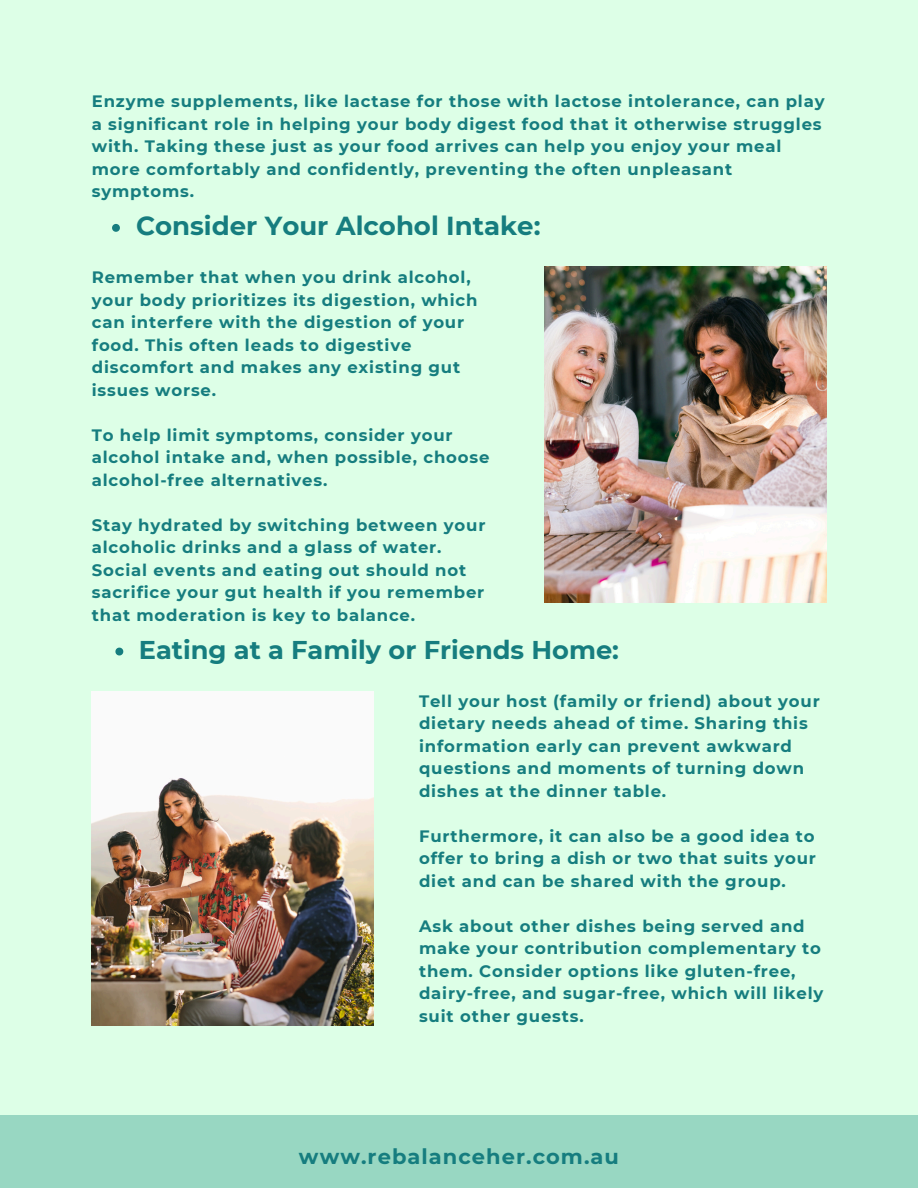
<style>
.page{position:relative;width:918px;height:1188px;background:#ddffe7}
.page>*{position:absolute;margin:0;border:0;box-sizing:border-box;transform-origin:0 0}
.t1{font:700 25.95px "Montserrat";color:#167d7f}
.t2{font:700 25.65px "Montserrat";color:#167d7f}
.t3{font:700 21px "Montserrat";letter-spacing:.05em;color:#167d7f}
.t4{font:700 16.5px/22.5px "Montserrat";letter-spacing:.05em;color:#167d7f}
</style>
<div class="page">
<div style="left:0;top:1115px;width:918px;height:73px;background:#98d7c2"></div>
<img style="left:545px;top:266px;width:281px;height:337px">
<img style="left:92px;top:692px;width:281px;height:334px">
<svg style="left:112px;top:224px;width:8px;height:8px"></svg>
<svg style="left:115px;top:648px;width:8px;height:7px"></svg>
<p class="t4" style="left:92px;top:90px;width:734px">Enzyme supplements, like lactase for those with lactose intolerance, can play a significant role in helping your body digest food that it otherwise struggles with. Taking these just as your food arrives can help you enjoy your meal more comfortably and confidently, preventing the often unpleasant symptoms.</p>
<p class="t1" style="left:136px;top:210px;width:406px">Consider Your Alcohol Intake:</p>
<p class="t4" style="left:92px;top:266px;width:387px">Remember that when you drink alcohol, your body prioritizes its digestion, which can interfere with the digestion of your food. This often leads to digestive discomfort and makes any existing gut issues worse.</p>
<p class="t4" style="left:92px;top:424px;width:399px">To help limit symptoms, consider your alcohol intake and, when possible, choose alcohol-free alternatives.</p>
<p class="t4" style="left:92px;top:514px;width:395px">Stay hydrated by switching between your alcoholic drinks and a glass of water.<br>Social events and eating out should not sacrifice your gut health if you remember that moderation is key to balance.</p>
<p class="t2" style="left:139px;top:634px;width:482px">Eating at a Family or Friends Home:</p>
<p class="t4" style="left:419px;top:690px;width:402px">Tell your host (family or friend) about your dietary needs ahead of time. Sharing this information early can prevent awkward questions and moments of turning down dishes at the dinner table.</p>
<p class="t4" style="left:419px;top:825px;width:398px;text-align:justify">Furthermore, it can also be a good idea to offer to bring a dish or two that suits your diet and can be shared with the group.</p>
<p class="t4" style="left:419px;top:915px;width:406px">Ask about other dishes being served and make your contribution complementary to them. Consider options like gluten-free, dairy-free, and sugar-free, which will likely suit other guests.</p>
<h2 class="t3" style="left:299px;top:1143px;width:322px">www.rebalanceher.com.au</h2>
</div>
